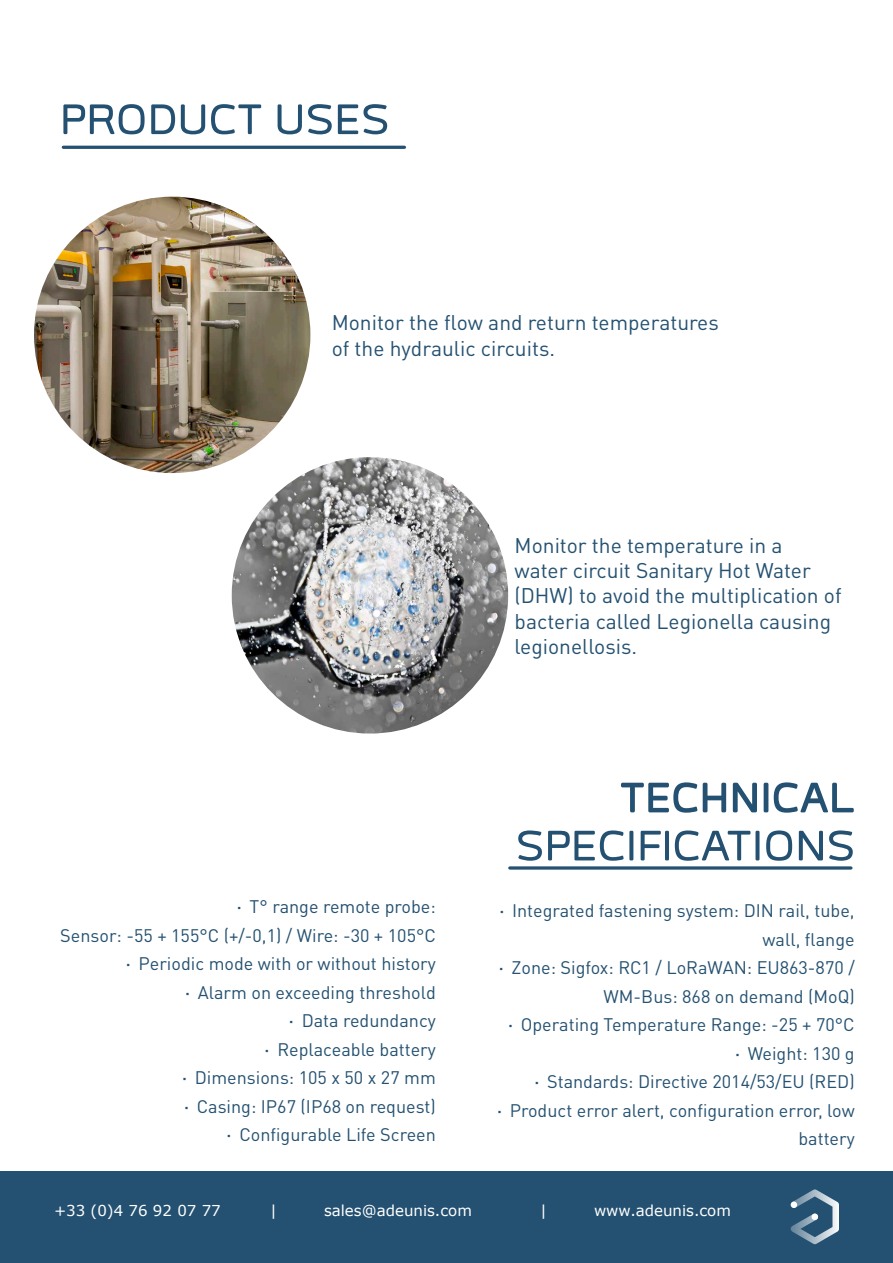
<style>
.page{position:relative;width:893px;height:1263px;background:#fff}
.page>*{position:absolute;margin:0;border:0;box-sizing:border-box;transform-origin:0 0}
.t1{font:500 55.5px "Labrador B";letter-spacing:.02em;color:#245171}
.t2{font:700 55.5px "Labrador B";letter-spacing:.02em;color:#245171}
.t3{font:21px/25.2px "DIN Pro";color:#245171}
.Points_forts{font:18px/28.5px "DIN Pro";color:#245171;text-align:right}
.t4{font:15px "Verdana";color:#fff}
.s1{font-weight:500}
</style>
<div class="page">
<div style="left:0;top:1171px;width:893px;height:92px;background:#245171"></div>
<svg style="left:790px;top:1189px;width:49px;height:55px"></svg>
<div style="left:791px;top:1201px;width:6px;height:7px;background:#fff;border-radius:50%"></div>
<div style="left:812px;top:1213px;width:6px;height:7px;background:#fff;border-radius:50%"></div>
<img style="left:34px;top:197px;width:276px;height:276px;border-radius:138px">
<img style="left:232px;top:457px;width:276px;height:276px;border-radius:138px">
<hr style="left:63px;top:146px;width:341px;height:3px;background:#245171">
<svg style="left:510px;top:866px;width:341px;height:4px"></svg>
<p class="t1" style="left:60px;top:92px;width:330px">PRODUCT USES</p>
<p class="t3" style="left:332px;top:309px;width:389px">Monitor the flow and return temperatures of the hydraulic circuits.</p>
<p class="t3" style="left:515px;top:532px;width:329px">Monitor the temperature in a<br>water circuit Sanitary Hot Water (DHW) to avoid the multiplication of bacteria called Legionella causing legionellosis.</p>
<p class="Points_forts" style="left:237px;top:892px;width:200px"><span class="s1">·</span> T° range remote probe:</p>
<p class="Points_forts" style="left:60px;top:920px;width:377px">Sensor: -55 + 155°C (+/-0,1) / Wire: -30 + 105°C</p>
<p class="Points_forts" style="left:126px;top:949px;width:311px"><span class="s1">·</span> Periodic mode with or without history</p>
<p class="Points_forts" style="left:185px;top:977px;width:252px"><span class="s1">·</span> Alarm on exceeding threshold</p>
<p class="Points_forts" style="left:289px;top:1006px;width:148px"><span class="s1">·</span> Data redundancy</p>
<p class="Points_forts" style="left:265px;top:1034px;width:173px"><span class="s1">·</span> Replaceable battery</p>
<p class="Points_forts" style="left:182px;top:1063px;width:255px"><span class="s1">·</span> Dimensions: 105 x 50 x 27 mm</p>
<p class="Points_forts" style="left:184px;top:1091px;width:253px"><span class="s1">·</span> Casing: IP67 (IP68 on request)</p>
<p class="Points_forts" style="left:227px;top:1120px;width:211px"><span class="s1">·</span> Configurable Life Screen</p>
<p class="t2" style="left:620px;top:769px;width:236px">TECHNICAL</p>
<p class="t1" style="left:516px;top:818px;width:340px">SPECIFICATIONS</p>
<p class="Points_forts" style="left:499px;top:896px;width:357px"><span class="s1">·</span> Integrated fastening system: DIN rail, tube, wall, flange</p>
<p class="Points_forts" style="left:499px;top:953px;width:357px"><span class="s1">·</span> Zone: Sigfox: RC1 / LoRaWAN: EU863-870 /<br>WM-Bus: 868 on demand (MoQ)</p>
<p class="Points_forts" style="left:508px;top:1010px;width:348px"><span class="s1">·</span> Operating Temperature Range: -25 + 70°C</p>
<p class="Points_forts" style="left:735px;top:1038px;width:121px"><span class="s1">·</span> Weight: 130 g</p>
<p class="Points_forts" style="left:534px;top:1067px;width:322px"><span class="s1">·</span> Standards: Directive 2014/53/EU (RED)</p>
<p class="Points_forts" style="left:497px;top:1095px;width:359px"><span class="s1">·</span> Product error alert, configuration error, low battery</p>
<p class="t4" style="left:54px;top:1201px;width:168px">+33 (0)4 76 92 07 77</p>
<p class="t4" style="left:270px;top:1201px;width:8px">|</p>
<p class="t4" style="left:324px;top:1201px;width:149px">sales@adeunis.com</p>
<p class="t4" style="left:540px;top:1201px;width:8px">|</p>
<p class="t4" style="left:594px;top:1201px;width:138px">www.adeunis.com</p>
</div>
